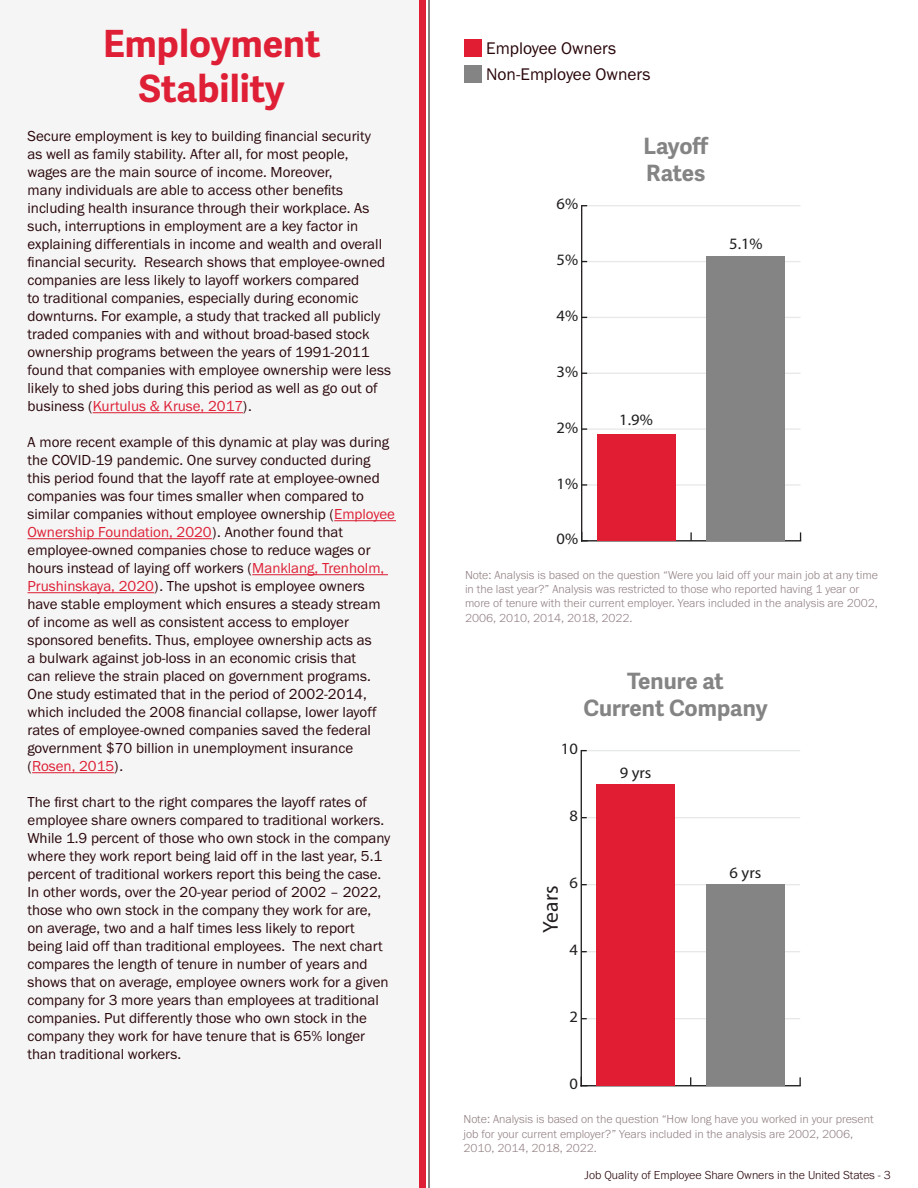
<style>
.page{position:relative;width:918px;height:1188px;background:#fff}
.page>*{position:absolute;margin:0;border:0;box-sizing:border-box;transform-origin:0 0}
.PageHeading{font:700 37.5px/45px "Adelle Sans";color:#de1f35;text-align:center}
.GraphTitle{font:700 22.5px/27px "Adelle Sans";color:#848484;text-align:center}
.t1{font:21.6px "Myriad Pro";color:#231f20}
.KeyText{font:17.4px "Franklin Gothic URW Boo";color:#29060a}
.t2{font:15.9px "Myriad Pro";color:#231f20;scale:1.04 1}
.t3{font:15.9px "Myriad Pro";color:#211e1e;scale:1.04 1}
.t4{font:15px/18px "Franklin Gothic URW Boo";color:#29060a}
.GraphNotes{font:300 12px/14.4px "Franklin Gothic URW";color:#948284}
.t5{font:300 12px "Franklin Gothic URW";color:#29060a}
.s1{color:#de1f35}
</style>
<div class="page">
<div style="left:0;top:0;width:423px;height:1188px;background:#f5f5f5"></div>
<div style="left:420px;top:0;width:6px;height:1188px;background:#de1f35"></div>
<hr style="left:428px;top:0;width:2px;height:1188px;background:#848484">
<hr style="left:93px;top:412px;width:150px;height:1px;background:#de1f35">
<hr style="left:334px;top:520px;width:62px;height:1px;background:#de1f35">
<hr style="left:28px;top:538px;width:184px;height:1px;background:#de1f35">
<hr style="left:252px;top:574px;width:136px;height:1px;background:#de1f35">
<hr style="left:28px;top:592px;width:126px;height:1px;background:#de1f35">
<hr style="left:32px;top:772px;width:82px;height:1px;background:#de1f35">
<hr style="left:581px;top:750px;width:219px;height:1px;background:#e7e8e9">
<hr style="left:581px;top:817px;width:219px;height:1px;background:#e7e8e9">
<hr style="left:581px;top:884px;width:219px;height:1px;background:#e7e8e9">
<hr style="left:581px;top:951px;width:219px;height:1px;background:#e7e8e9">
<hr style="left:581px;top:1018px;width:219px;height:1px;background:#e7e8e9">
<hr style="left:581px;top:1085px;width:219px;height:1px;background:#231f20">
<svg style="left:799px;top:1077px;width:2px;height:9px"></svg>
<hr style="left:581px;top:751px;width:1px;height:335px;background:#231f20">
<div style="left:597px;top:784px;width:78px;height:302px;background:#e11d33"></div>
<div style="left:706px;top:885px;width:79px;height:201px;background:#848484"></div>
<hr style="left:582px;top:205px;width:219px;height:1px;background:#e7e8e9">
<hr style="left:582px;top:261px;width:219px;height:1px;background:#e7e8e9">
<hr style="left:582px;top:317px;width:219px;height:1px;background:#e7e8e9">
<hr style="left:582px;top:373px;width:219px;height:1px;background:#e7e8e9">
<hr style="left:582px;top:428px;width:219px;height:2px;background:#e7e8e9">
<hr style="left:582px;top:484px;width:219px;height:2px;background:#e7e8e9">
<hr style="left:582px;top:540px;width:219px;height:1px;background:#231f20">
<svg style="left:690px;top:532px;width:2px;height:9px"></svg>
<hr style="left:581px;top:206px;width:1px;height:335px;background:#231f20">
<div style="left:597px;top:435px;width:79px;height:106px;background:#e11d33"></div>
<div style="left:706px;top:256px;width:79px;height:285px;background:#848484"></div>
<div style="left:464px;top:39px;width:18px;height:17px;background:#e11d33"></div>
<div style="left:464px;top:65px;width:18px;height:18px;background:#848484"></div>
<p class="PageHeading" style="left:103px;top:22px;width:219px">Employment<br>Stability</p>
<p class="t4" style="left:28px;top:127px;width:365px">Secure employment is key to building financial security<br>as well as family stability. After all, for most people, wages are the main source of income. Moreover,<br>many individuals are able to access other benefits including health insurance through their workplace. As such, interruptions in employment are a key factor in explaining differentials in income and wealth and overall financial security. Research shows that employee-owned companies are less likely to layoff workers compared<br>to traditional companies, especially during economic downturns. For example, a study that tracked all publicly traded companies with and without broad-based stock ownership programs between the years of 1991-2011 found that companies with employee ownership were less likely to shed jobs during this period as well as go out of business (<span class="s1">Kurtulus &amp; Kruse, 2017</span>).</p>
<p class="t4" style="left:28px;top:433px;width:369px">A more recent example of this dynamic at play was during the COVID-19 pandemic. One survey conducted during this period found that the layoff rate at employee-owned companies was four times smaller when compared to similar companies without employee ownership (<span class="s1">Employee Ownership Foundation, 2020</span>). Another found that employee-owned companies chose to reduce wages or hours instead of laying off workers (<span class="s1">Manklang, Trenholm, Prushinskaya, 2020</span>). The upshot is employee owners have stable employment which ensures a steady stream of income as well as consistent access to employer sponsored benefits. Thus, employee ownership acts as<br>a bulwark against job-loss in an economic crisis that<br>can relieve the strain placed on government programs.<br>One study estimated that in the period of 2002-2014, which included the 2008 financial collapse, lower layoff rates of employee-owned companies saved the federal government $70 billion in unemployment insurance (<span class="s1">Rosen, 2015</span>).</p>
<p class="t4" style="left:28px;top:793px;width:364px">The first chart to the right compares the layoff rates of employee share owners compared to traditional workers.<br>While 1.9 percent of those who own stock in the company where they work report being laid off in the last year, 5.1 percent of traditional workers report this being the case.<br>In other words, over the 20-year period of 2002 – 2022, those who own stock in the company they work for are, on average, two and a half times less likely to report being laid off than traditional employees. The next chart compares the length of tenure in number of years and shows that on average, employee owners work for a given company for 3 more years than employees at traditional companies. Put differently those who own stock in the company they work for have tenure that is 65% longer than traditional workers.</p>
<p class="KeyText" style="left:486px;top:37px;width:132px">Employee Owners</p>
<p class="KeyText" style="left:486px;top:63px;width:166px">Non-Employee Owners</p>
<p class="t2" style="left:557px;top:194px;width:22px">6%</p>
<p class="t2" style="left:557px;top:250px;width:22px">5%</p>
<p class="t2" style="left:557px;top:306px;width:22px">4%</p>
<p class="t2" style="left:557px;top:362px;width:22px">3%</p>
<p class="t2" style="left:557px;top:418px;width:22px">2%</p>
<p class="t2" style="left:557px;top:473px;width:22px">1%</p>
<p class="t2" style="left:557px;top:529px;width:22px">0%</p>
<p class="GraphTitle" style="left:643px;top:133px;width:67px;text-align:left">Layoff<br>Rates</p>
<p class="t3" style="left:729px;top:234px;width:34px">5.1%</p>
<p class="t3" style="left:619px;top:410px;width:34px">1.9%</p>
<p class="GraphNotes" style="left:465px;top:567px;width:414px">Note: Analysis is based on the question “Were you laid off your main job at any time in the last year?” Analysis was restricted to those who reported having 1 year or more of tenure with their current employer. Years included in the analysis are 2002, 2006, 2010, 2014, 2018, 2022.</p>
<p class="GraphTitle" style="left:583px;top:668px;width:186px">Tenure at<br>Current Company</p>
<p class="t2" style="left:561px;top:739px;width:18px">10</p>
<p class="t2" style="left:569px;top:806px;width:10px">8</p>
<p class="t1" style="left:537px;top:933px;width:49px;rotate:-90deg">Years</p>
<p class="t2" style="left:569px;top:873px;width:10px">6</p>
<p class="t2" style="left:569px;top:940px;width:10px">4</p>
<p class="t2" style="left:569px;top:1007px;width:10px">2</p>
<p class="t2" style="left:569px;top:1074px;width:10px">0</p>
<p class="t3" style="left:620px;top:762px;width:32px">9 yrs</p>
<p class="t3" style="left:730px;top:862px;width:32px">6 yrs</p>
<p class="GraphNotes" style="left:464px;top:1112px;width:412px">Note: Analysis is based on the question “How long have you worked in your present job for your current employer?” Years included in the analysis are 2002, 2006,<br>2010, 2014, 2018, 2022.</p>
<p class="t5" style="left:585px;top:1167px;width:308px">Job Quality of Employee Share Owners in the United States - 3</p>
</div>
